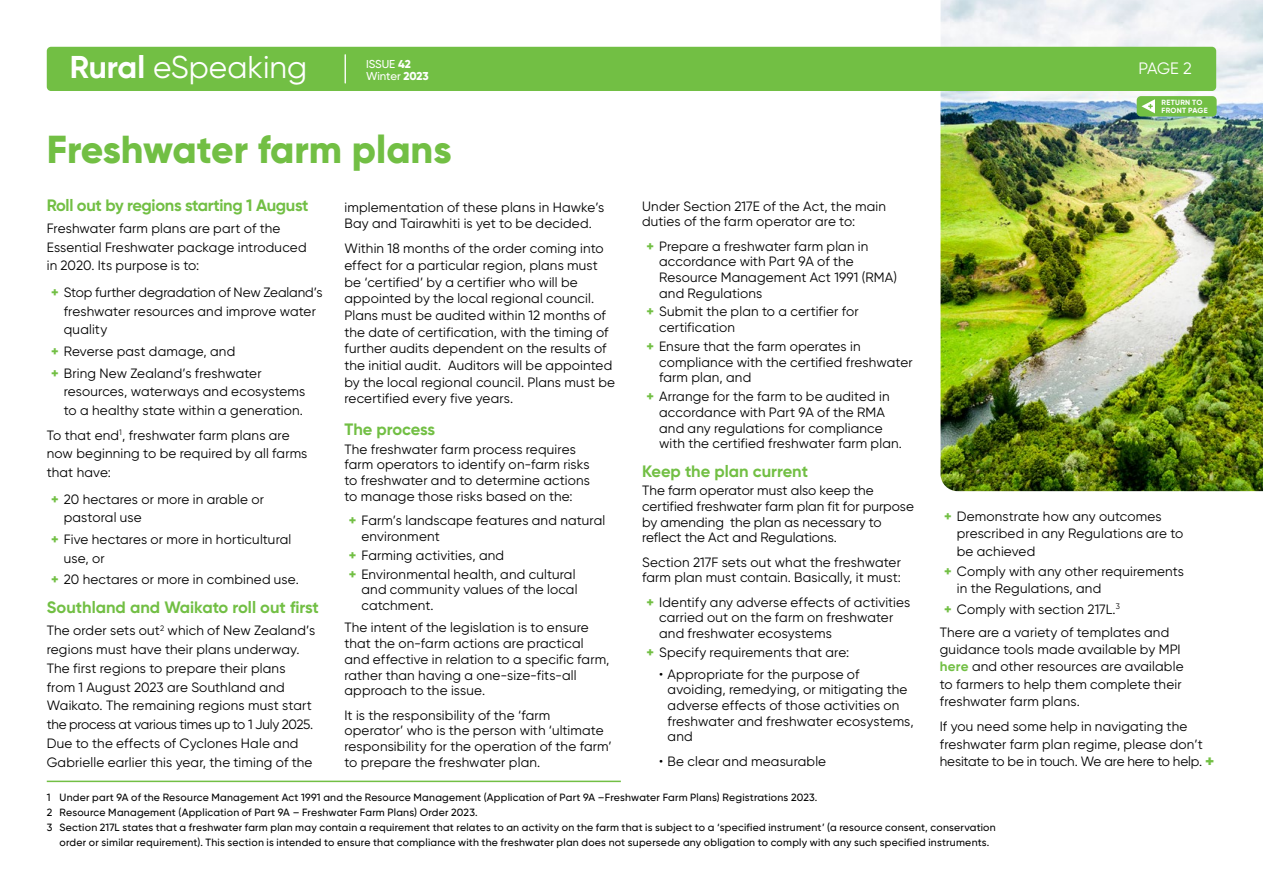
<style>
.page{position:relative;width:1263px;height:893px;background:#fff}
.page>*{position:absolute;margin:0;border:0;box-sizing:border-box;transform-origin:0 0}
.t1{font:800 39px "Gilroy";color:#72bf44}
.t2{font:31.5px "Uniform";color:#fff}
.t3{font:31.5px "Gilroy";color:#fff}
.t4{font:700 16.5px "Gilroy";letter-spacing:-.01em;color:#72bf44}
.t5{font:16.5px "Gilroy";color:#fff}
.t6{font:13.5px/15.6px "Gilroy";letter-spacing:.01em;color:#000}
.t7{font:500 11.4px/12.5px "Gilroy";color:#fff}
.t8{font:500 10.5px "Gilroy";letter-spacing:.02em;color:#000}
.t9{font:500 9.6px "Uniform Condensed";color:#fff}
.t10{font:500 9.6px "Uniform";color:#fff}
.t11{font:700 7.5px/7.5px "Gilroy";letter-spacing:.035em;color:#fff}
.s1{font-weight:700}
.s2{font-weight:800}
.s3{font-weight:900}
.s4{font-family:"Uniform";font-weight:900}
.s5{font-weight:800;color:#72bf44}
.s6{font-weight:700;color:#72bf44}
.s7{font-weight:800;font-size:16.5px;color:#72bf44}
</style>
<div class="page">
<img style="left:940px;top:0;width:323px;height:491px">
<div style="left:47px;top:47px;width:1169px;height:44px;background:#72bf44;border-radius:4px"></div>
<div style="left:1137px;top:96px;width:79px;height:21px;background:#72bf44;border-radius:4px"></div>
<svg style="left:1141px;top:99px;width:14px;height:14px"></svg>
<svg style="left:344px;top:55px;width:2px;height:29px"></svg>
<hr style="left:47px;top:781px;width:574px;height:1px;background:#72bf44">
<h2 class="t3" style="left:70px;top:48px;width:239px"><span class="s1">Rural</span> eSpeaking</h2>
<p class="t5" style="left:1138px;top:58px;width:55px">PAGE 2</p>
<p class="t11" style="left:1161px;top:99px;width:48px">RETURN TO<br>FRONT PAGE</p>
<p class="t7" style="left:366px;top:57px;width:64px">ISSUE <span class="s2">42<br></span>Winter <span class="s2">2023</span></p>
<h2 class="t2" style="left:70px;top:57px;width:250px"><span class="s1">Rural</span> eSpeaking</h2>
<p class="t10" style="left:367px;top:65px;width:43px">ISSUE <span class="s3">34</span></p>
<p class="t9" style="left:367px;top:76px;width:60px">Summer <span class="s4">2020</span></p>
<h1 class="t1" style="left:47px;top:125px;width:406px">Freshwater farm plans</h1>
<p class="t4" style="left:47px;top:195px;width:263px">Roll out by regions starting 1 August</p>
<p class="t6" style="left:47px;top:219px;width:261px;line-height:18.5px">Freshwater farm plans are part of the<br>Essential Freshwater package introduced in 2020. Its purpose is to:</p>
<p class="t6" style="left:64px;top:283px;width:260px;line-height:18.5px;text-indent:-13px"><span class="s5">+</span> Stop further degradation of New Zealand’s freshwater resources and improve water quality</p>
<p class="t6" style="left:51px;top:340px;width:212px;line-height:21.8px"><span class="s5">+</span> Reverse past damage, and<br><span class="s5">+</span> Bring New Zealand’s freshwater</p>
<p class="t6" style="left:64px;top:382px;width:243px;line-height:18.5px">resources, waterways and ecosystems to a healthy state within a generation.</p>
<p class="t6" style="left:47px;top:426px;width:262px;line-height:18.5px">To that end<sup>1</sup>, freshwater farm plans are now beginning to be required by all farms that have:</p>
<p class="t6" style="left:64px;top:490px;width:202px;line-height:18.5px;text-indent:-13px"><span class="s5">+</span> 20 hectares or more in arable or pastoral use</p>
<p class="t6" style="left:64px;top:530px;width:229px;line-height:18.5px;text-indent:-13px"><span class="s5">+</span> Five hectares or more in horticultural use, or</p>
<p class="t6" style="left:51px;top:571px;width:249px"><span class="s5">+</span> 20 hectares or more in combined use.</p>
<p class="t4" style="left:47px;top:597px;width:274px">Southland and Waikato roll out first</p>
<p class="t6" style="left:47px;top:621px;width:270px;line-height:18.8px">The order sets out<sup>2</sup> which of New Zealand’s regions must have their plans underway.<br>The first regions to prepare their plans from 1 August 2023 are Southland and Waikato. The remaining regions must start the process at various times up to 1 July 2025.<br>Due to the effects of Cyclones Hale and Gabrielle earlier this year, the timing of the</p>
<p class="t6" style="left:344px;top:198px;width:261px;line-height:16.6px">implementation of these plans in Hawke’s<br>Bay and Tairawhiti is yet to be decided.</p>
<p class="t6" style="left:344px;top:240px;width:272px;line-height:16.6px">Within 18 months of the order coming into effect for a particular region, plans must be ‘certified’ by a certifier who will be appointed by the local regional council.<br>Plans must be audited within 12 months of the date of certification, with the timing of further audits dependent on the results of the initial audit. Auditors will be appointed by the local regional council. Plans must be recertified every five years.</p>
<p class="t4" style="left:344px;top:418px;width:92px">The process</p>
<p class="t6" style="left:344px;top:441px;width:247px">The freshwater farm process requires farm operators to identify on-farm risks to freshwater and to determine actions to manage those risks based on the:</p>
<p class="t6" style="left:361px;top:512px;width:245px;text-indent:-13px"><span class="s5">+</span> Farm’s landscape features and natural environment</p>
<p class="t6" style="left:349px;top:545px;width:228px;line-height:18.9px"><span class="s5">+</span> Farming activities, and<br><span class="s5">+</span> Environmental health, and cultural</p>
<p class="t6" style="left:361px;top:582px;width:218px">and community values of the local catchment.</p>
<p class="t6" style="left:344px;top:620px;width:266px">The intent of the legislation is to ensure that the on-farm actions are practical and effective in relation to a specific farm, rather than having a one-size-fits-all approach to the issue.</p>
<p class="t6" style="left:344px;top:707px;width:269px">It is the responsibility of the ‘farm operator’ who is the person with ‘ultimate responsibility for the operation of the farm’ to prepare the freshwater plan.</p>
<p class="t6" style="left:642px;top:198px;width:245px">Under Section 217E of the Act, the main duties of the farm operator are to:</p>
<p class="t6" style="left:659px;top:238px;width:239px;text-indent:-13px"><span class="s5">+</span> Prepare a freshwater farm plan in accordance with Part 9A of the<br>Resource Management Act 1991 (RMA) and Regulations</p>
<p class="t6" style="left:659px;top:304px;width:201px;text-indent:-13px"><span class="s5">+</span> Submit the plan to a certifier for certification</p>
<p class="t6" style="left:659px;top:338px;width:255px;text-indent:-13px"><span class="s5">+</span> Ensure that the farm operates in compliance with the certified freshwater farm plan, and</p>
<p class="t6" style="left:659px;top:388px;width:244px;text-indent:-13px"><span class="s5">+</span> Arrange for the farm to be audited in accordance with Part 9A of the RMA and any regulations for compliance with the certified freshwater farm plan.</p>
<p class="t4" style="left:642px;top:460px;width:168px">Keep the plan current</p>
<p class="t6" style="left:642px;top:483px;width:273px">The farm operator must also keep the certified freshwater farm plan fit for purpose by amending the plan as necessary to reflect the Act and Regulations.</p>
<p class="t6" style="left:642px;top:554px;width:260px">Section 217F sets out what the freshwater farm plan must contain. Basically, it must:</p>
<p class="t6" style="left:659px;top:594px;width:253px;text-indent:-13px"><span class="s5">+</span> Identify any adverse effects of activities carried out on the farm on freshwater and freshwater ecosystems</p>
<p class="t6" style="left:646px;top:644px;width:204px"><span class="s5">+</span> Specify requirements that are:</p>
<p class="t6" style="left:668px;top:666px;width:248px;text-indent:-9px">• Appropriate for the purpose of avoiding, remedying, or mitigating the adverse effects of those activities on freshwater and freshwater ecosystems, and</p>
<p class="t6" style="left:659px;top:753px;width:169px">• Be clear and measurable</p>
<p class="t6" style="left:957px;top:508px;width:228px;line-height:17.1px;text-indent:-13px"><span class="s5">+</span> Demonstrate how any outcomes prescribed in any Regulations are to be achieved</p>
<p class="t6" style="left:957px;top:563px;width:229px;line-height:17.1px;text-indent:-13px"><span class="s5">+</span> Comply with any other requirements in the Regulations, and</p>
<p class="t6" style="left:940px;top:597px;width:231px;line-height:23.5px;text-indent:4px"><span class="s5">+</span> Comply with section 217L.<sup>3<br></sup>There are a variety of templates and</p>
<p class="t6" style="left:940px;top:641px;width:245px;line-height:17.1px">guidance tools made available by MPI <span class="s6">here</span> and other resources are available to farmers to help them complete their freshwater farm plans.</p>
<p class="t6" style="left:940px;top:718px;width:276px;line-height:17.1px">If you need some help in navigating the freshwater farm plan regime, please don’t hesitate to be in touch. We are here to help. <span class="s7">+</span></p>
<p class="t8" style="left:47px;top:791px;width:772px">1 Under part 9A of the Resource Management Act 1991 and the Resource Management (Application of Part 9A –Freshwater Farm Plans) Registrations 2023.</p>
<p class="t8" style="left:47px;top:806px;width:432px">2 Resource Management (Application of Part 9A – Freshwater Farm Plans) Order 2023.</p>
<p class="t8" style="left:47px;top:821px;width:950px">3 Section 217L states that a freshwater farm plan may contain a requirement that relates to an activity on the farm that is subject to a ‘specified instrument’ (a resource consent, conservation</p>
<p class="t8" style="left:60px;top:836px;width:931px">order or similar requirement). This section is intended to ensure that compliance with the freshwater plan does not supersede any obligation to comply with any such specified instruments.</p>
</div>
